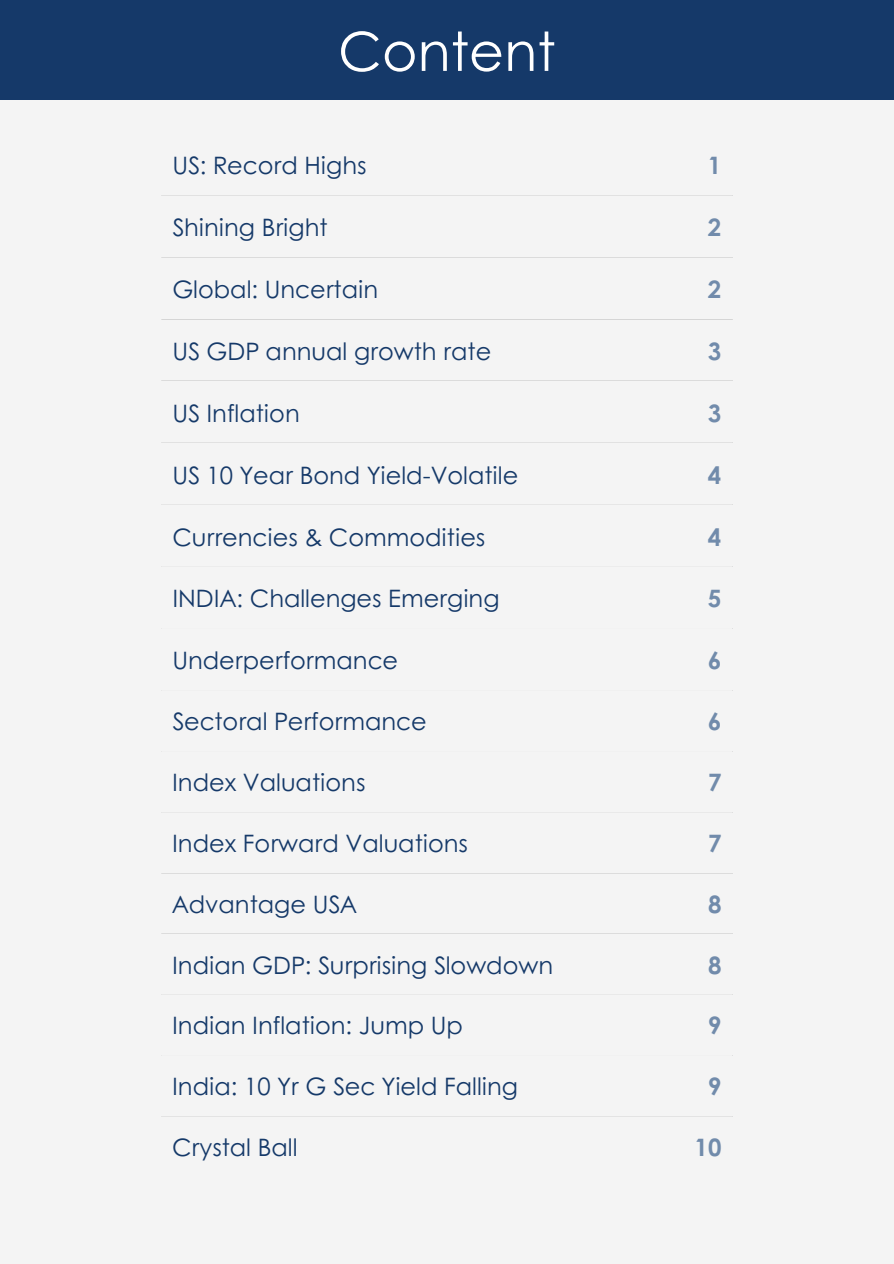
<style>
.page{position:relative;width:894px;height:1264px;background:#fff}
.page>*{position:absolute;margin:0;border:0;box-sizing:border-box;transform-origin:0 0}
.t1{font:54px "Century Gothic";color:#fff}
.t2{font:24px "Century Gothic";color:#153969}
.t3{font:700 24px "Century Gothic";color:#718bab}
</style>
<div class="page">
<div style="left:0;top:0;width:893px;height:1263px;background:#f4f4f4"></div>
<div style="left:0;top:0;width:893px;height:99px;background:#153969"></div>
<p class="t1" style="left:338px;top:10px;width:219px">Content</p>
<h1 class="t2" style="left:172px;top:147px;width:195px">US: Record Highs</h1>
<p class="t3" style="left:707px;top:147px;width:15px">1</p>
<p class="t2" style="left:172px;top:209px;width:157px">Shining Bright</p>
<p class="t3" style="left:707px;top:209px;width:15px">2</p>
<p class="t2" style="left:172px;top:271px;width:207px">Global: Uncertain</p>
<p class="t3" style="left:707px;top:271px;width:15px">2</p>
<p class="t2" style="left:172px;top:333px;width:320px">US GDP annual growth rate</p>
<p class="t3" style="left:707px;top:333px;width:15px">3</p>
<p class="t2" style="left:172px;top:395px;width:129px">US Inflation</p>
<p class="t3" style="left:707px;top:395px;width:15px">3</p>
<p class="t2" style="left:172px;top:457px;width:347px">US 10 Year Bond Yield-Volatile</p>
<p class="t3" style="left:707px;top:457px;width:15px">4</p>
<p class="t2" style="left:172px;top:518px;width:314px">Currencies &amp; Commodities</p>
<p class="t3" style="left:707px;top:518px;width:15px">4</p>
<p class="t2" style="left:172px;top:580px;width:328px">INDIA: Challenges Emerging</p>
<p class="t3" style="left:707px;top:580px;width:15px">5</p>
<p class="t2" style="left:172px;top:642px;width:227px">Underperformance</p>
<p class="t3" style="left:707px;top:642px;width:15px">6</p>
<p class="t2" style="left:172px;top:703px;width:256px">Sectoral Performance</p>
<p class="t3" style="left:707px;top:703px;width:15px">6</p>
<p class="t2" style="left:172px;top:764px;width:195px">Index Valuations</p>
<p class="t3" style="left:708px;top:764px;width:15px">7</p>
<p class="t2" style="left:172px;top:825px;width:297px">Index Forward Valuations</p>
<p class="t3" style="left:708px;top:825px;width:15px">7</p>
<p class="t2" style="left:172px;top:885px;width:186px">Advantage USA</p>
<p class="t3" style="left:708px;top:885px;width:15px">8</p>
<p class="t2" style="left:172px;top:946px;width:382px">Indian GDP: Surprising Slowdown</p>
<p class="t3" style="left:708px;top:946px;width:15px">8</p>
<p class="t2" style="left:172px;top:1007px;width:292px">Indian Inflation: Jump Up</p>
<p class="t3" style="left:708px;top:1007px;width:15px">9</p>
<p class="t2" style="left:172px;top:1068px;width:347px">India: 10 Yr G Sec Yield Falling</p>
<p class="t3" style="left:708px;top:1068px;width:15px">9</p>
<p class="t2" style="left:172px;top:1128px;width:127px">Crystal Ball</p>
<p class="t3" style="left:694px;top:1128px;width:28px">10</p>
</div>
